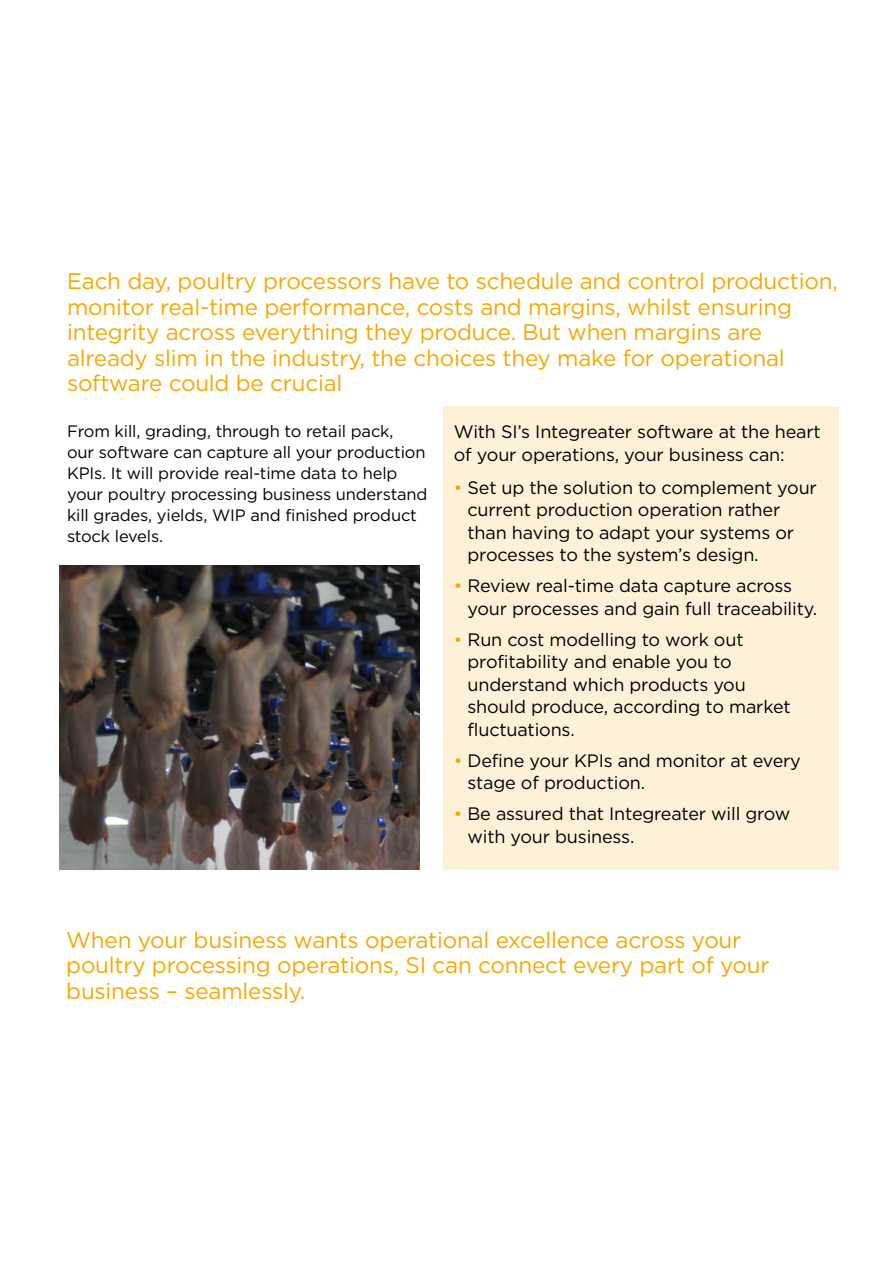
<style>
.page{position:relative;width:893px;height:1263px;background:#fff}
.page>*{position:absolute;margin:0;border:0;box-sizing:border-box;transform-origin:0 0}
.t1{font:22.5px/25.5px "Gotham";letter-spacing:-.01em;color:#f5a800}
.t2{font:18px/22.5px "Gotham";letter-spacing:-.01em;color:#000}
.t3{font:16.5px/21px "Gotham";letter-spacing:-.01em;color:#000}
.s1{color:#f5a800}
</style>
<div class="page">
<div style="left:443px;top:406px;width:396px;height:464px;background:#fdf1d7"></div>
<img style="left:60px;top:566px;width:359px;height:304px">
<p class="t1" style="left:67px;top:268px;width:772px">Each day, poultry processors have to schedule and control production, monitor real-time performance, costs and margins, whilst ensuring integrity across everything they produce. But when margins are already slim in the industry, the choices they make for operational software could be crucial</p>
<p class="t3" style="left:67px;top:420px;width:362px">From kill, grading, through to retail pack,<br>our software can capture all your production KPIs. It will provide real-time data to help your poultry processing business understand kill grades, yields, WIP and finished product stock levels.</p>
<p class="t2" style="left:454px;top:420px;width:368px">With SI’s Integreater software at the heart of your operations, your business can:</p>
<p class="t2" style="left:467px;top:476px;width:351px;text-indent:-14px"><span class="s1">•</span> Set up the solution to complement your current production operation rather than having to adapt your systems or processes to the system’s design.</p>
<p class="t2" style="left:467px;top:574px;width:351px;text-indent:-14px"><span class="s1">•</span> Review real-time data capture across your processes and gain full traceability.</p>
<p class="t2" style="left:467px;top:628px;width:325px;text-indent:-14px"><span class="s1">•</span> Run cost modelling to work out profitability and enable you to understand which products you should produce, according to market fluctuations.</p>
<p class="t2" style="left:467px;top:749px;width:335px;text-indent:-14px"><span class="s1">•</span> Define your KPIs and monitor at every stage of production.</p>
<p class="t2" style="left:467px;top:802px;width:324px;text-indent:-14px"><span class="s1">•</span> Be assured that Integreater will grow with your business.</p>
<p class="t1" style="left:66px;top:926px;width:705px">When your business wants operational excellence across your poultry processing operations, SI can connect every part of your business – seamlessly.</p>
</div>
